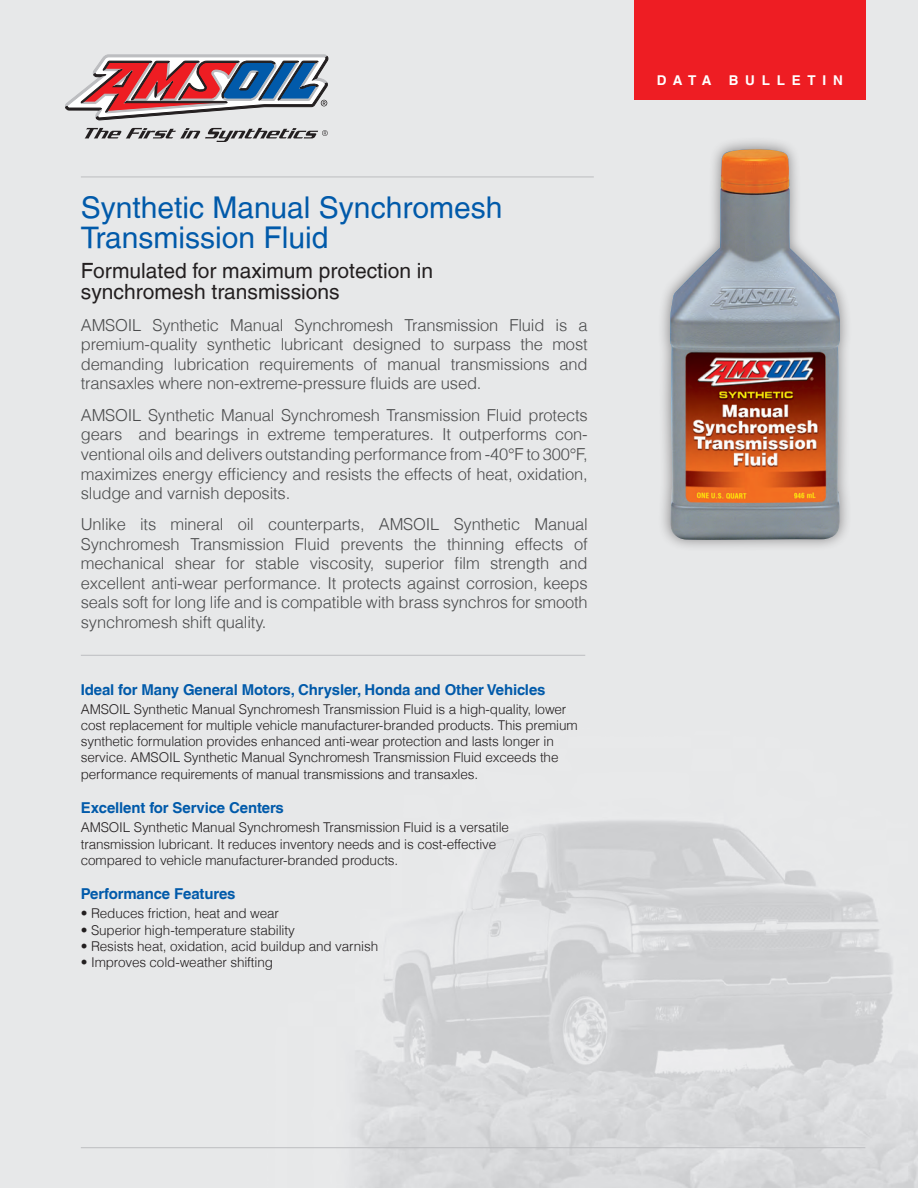
<style>
.page{position:relative;width:918px;height:1188px;background:#fff}
.page>*{position:absolute;margin:0;border:0;box-sizing:border-box;transform-origin:0 0}
.t1{font:30px/30px "Helvetica LT";color:#015aaa}
.t2{font:21px/21.6px "Helvetica LT";color:#231f20}
.t3{font:300 16.5px/19.5px "Helvetica LT";letter-spacing:-.01em;color:#4b4c4d;text-align:justify}
.t4{font:700 15px "Helvetica LT";letter-spacing:-.01em;color:#015aaa}
.t5{font:300 13.5px/16.2px "Helvetica LT";letter-spacing:-.01em;color:#231f20}
.t6{font:700 13.5px "Helvetica LT";letter-spacing:.5em;color:#fff}
</style>
<div class="page">
<img style="left:0;top:0;width:918px;height:1188px">
<hr style="left:81px;top:655px;width:504px;height:1px;background:#bcbdc0">
<hr style="left:81px;top:1147px;width:784px;height:1px;background:#bcbdc0">
<hr style="left:81px;top:177px;width:513px;height:1px;background:#bcbdc0">
<div style="left:634px;top:0;width:231px;height:100px;background:#ee1d23"></div>
<div style="left:657px;top:136px;width:196px;height:417px;background:#231f20;opacity:.5"></div>
<img style="left:670px;top:149px;width:170px;height:391px">
<svg style="left:65px;top:55px;width:263px;height:87px;background:#b29ba4"></svg>
<h1 class="t1" style="left:81px;top:192px;width:423px">Synthetic Manual Synchromesh<br>Transmission Fluid</h1>
<p class="t2" style="left:81px;top:260px;width:354px">Formulated for maximum protection in synchromesh transmissions</p>
<p class="t3" style="left:81px;top:315px;width:508px">AMSOIL Synthetic Manual Synchromesh Transmission Fluid is a premium-quality synthetic lubricant designed to surpass the most demanding lubrication requirements of manual transmissions and transaxles where non-extreme-pressure fluids are used.</p>
<p class="t3" style="left:81px;top:405px;width:508px">AMSOIL Synthetic Manual Synchromesh Transmission Fluid protects gears and bearings in extreme temperatures. It outperforms con&shy;ventional oils and delivers outstanding performance from -40°F to 300°F, maximizes energy efficiency and resists the effects of heat, oxidation, sludge and varnish deposits.</p>
<p class="t3" style="left:81px;top:515px;width:508px">Unlike its mineral oil counterparts, AMSOIL Synthetic Manual Synchromesh Transmission Fluid prevents the thinning effects of mechanical shear for stable viscosity, superior film strength and excellent anti-wear performance. It protects against corrosion, keeps seals soft for long life and is compatible with brass synchros for smooth synchromesh shift quality.</p>
<p class="t4" style="left:81px;top:680px;width:466px">Ideal for Many General Motors, Chrysler, Honda and Other Vehicles</p>
<p class="t5" style="left:81px;top:701px;width:498px">AMSOIL Synthetic Manual Synchromesh Transmission Fluid is a high-quality, lower cost replacement for multiple vehicle manufacturer-branded products. This premium synthetic formulation provides enhanced anti-wear protection and lasts longer in service. AMSOIL Synthetic Manual Synchromesh Transmission Fluid exceeds the performance requirements of manual transmissions and transaxles.</p>
<p class="t4" style="left:81px;top:799px;width:205px">Excellent for Service Centers</p>
<p class="t5" style="left:81px;top:819px;width:430px">AMSOIL Synthetic Manual Synchromesh Transmission Fluid is a versatile transmission lubricant. It reduces inventory needs and is cost-effective compared to vehicle manufacturer-branded products.</p>
<p class="t4" style="left:81px;top:885px;width:156px">Performance Features</p>
<p class="t5" style="left:81px;top:905px;width:200px">• Reduces friction, heat and wear</p>
<p class="t5" style="left:81px;top:922px;width:215px">• Superior high-temperature stability</p>
<p class="t5" style="left:81px;top:938px;width:299px">• Resists heat, oxidation, acid buildup and varnish</p>
<p class="t5" style="left:81px;top:954px;width:194px">• Improves cold-weather shifting</p>
<p class="t6" style="left:657px;top:72px;width:56px">DATA</p>
<p class="t6" style="left:729px;top:72px;width:115px">BULLETIN</p>
</div>
